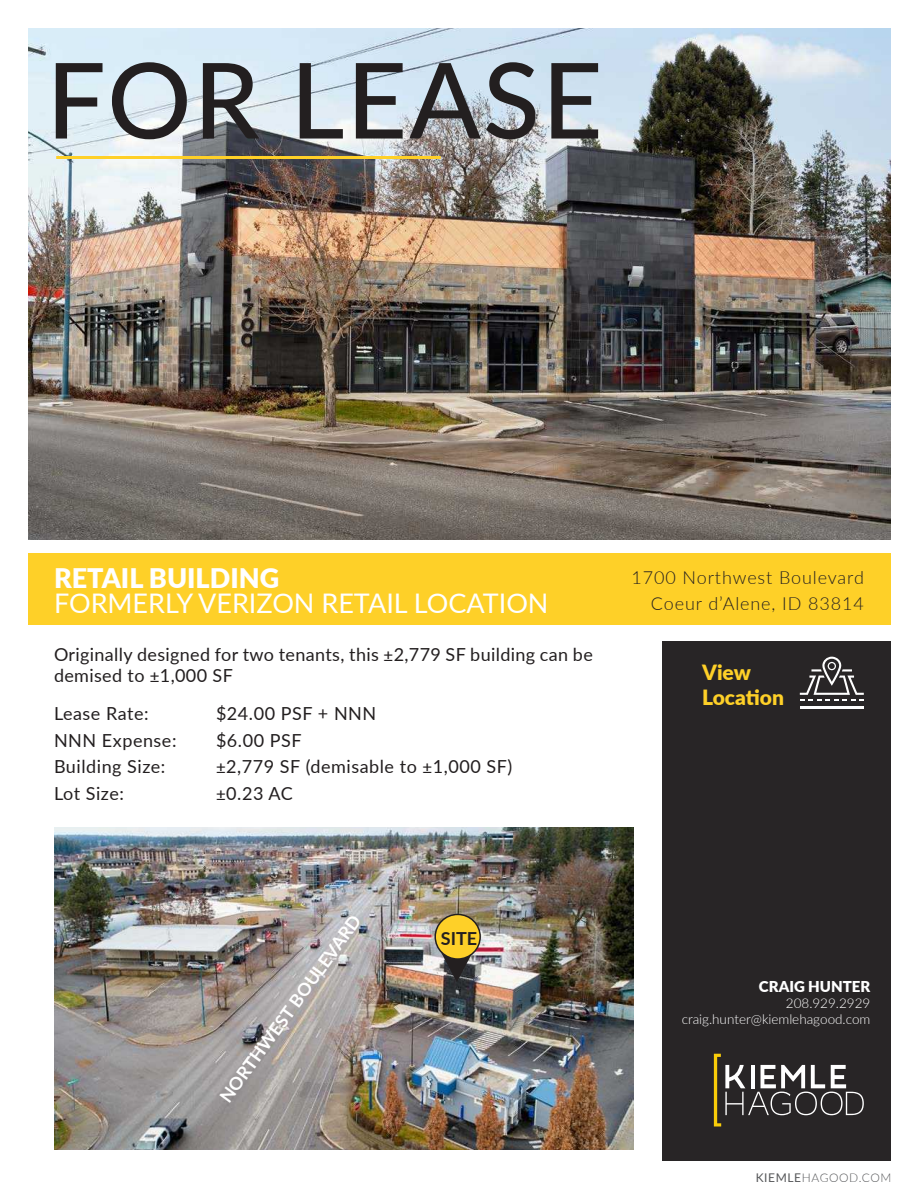
<style>
.page{position:relative;width:918px;height:1188px;background:#fff}
.page>*{position:absolute;margin:0;border:0;box-sizing:border-box;transform-origin:0 0}
.t1{font:500 105px "Lato";letter-spacing:.02em;color:#231f20}
.t2{font:27px "Lato";color:#fff}
.t3{font:900 27px "Lato";color:#fff}
.t4{font:900 21px "Lato";color:#fed028}
.t5{font:18px/21.6px "Lato";letter-spacing:.02em;color:#231f20}
.t6{font:300 18px "Lato";letter-spacing:.05em;color:#231f20}
.t7{font:700 18px "Lato";color:#fff}
.t8{font:700 18px "Lato";color:#231f20}
.t9{font:900 15px "Lato";color:#fff}
.t10{font:300 13.5px "Lato";color:#fff}
.t11{font:300 12px "Lato";letter-spacing:.05em;color:#57585a}
.s1{font-weight:400}
</style>
<div class="page">
<img style="left:28px;top:28px;width:863px;height:512px">
<div style="left:663px;top:642px;width:228px;height:519px;background:#282526"></div>
<div style="left:28px;top:554px;width:863px;height:72px;background:#fed028"></div>
<svg style="left:714px;top:1054px;width:150px;height:73px"></svg>
<hr style="left:800px;top:706px;width:64px;height:2px;background:#fff">
<svg style="left:800px;top:657px;width:64px;height:43px"></svg>
<hr style="left:56px;top:156px;width:385px;height:3px;background:#fed028">
<img style="left:54px;top:827px;width:580px;height:323px">
<svg style="left:436px;top:947px;width:42px;height:35px"></svg>
<div style="left:435px;top:914px;width:45px;height:45px;background:#fed028;border-radius:50%"></div>
<div style="left:434px;top:914px;width:47px;height:46px;border:2px solid #231f20;border-radius:50%"></div>
<p class="t1" style="left:46px;top:25px;width:558px">FOR LEASE</p>
<p class="t3" style="left:54px;top:558px;width:227px">RETAIL BUILDING</p>
<p class="t2" style="left:54px;top:584px;width:496px">FORMERLY VERIZON RETAIL LOCATION</p>
<p class="t5" style="left:54px;top:643px;width:540px">Originally designed for two tenants, this ±2,779 SF building can be demised to ±1,000 SF</p>
<p class="t5" style="left:54px;top:702px;width:96px">Lease Rate:</p>
<p class="t5" style="left:216px;top:702px;width:162px">$24.00 PSF + NNN</p>
<p class="t5" style="left:54px;top:728px;width:124px">NNN Expense:</p>
<p class="t5" style="left:216px;top:728px;width:87px">$6.00 PSF</p>
<p class="t5" style="left:54px;top:755px;width:113px">Building Size:</p>
<p class="t5" style="left:216px;top:755px;width:298px">±2,779 SF (demisable to ±1,000 SF)</p>
<p class="t5" style="left:54px;top:782px;width:71px">Lot Size:</p>
<p class="t5" style="left:216px;top:782px;width:78px">±0.23 AC</p>
<p class="t6" style="left:631px;top:565px;width:234px">1700 Northwest Boulevard</p>
<p class="t6" style="left:651px;top:591px;width:215px">Coeur d’Alene, ID 83814</p>
<p class="t4" style="left:702px;top:657px;width:50px">View</p>
<p class="t4" style="left:702px;top:682px;width:84px">Location</p>
<p class="t7" style="left:213px;top:1093px;width:228px;rotate:-54deg">NORTHWEST BOULEVARD</p>
<p class="t8" style="left:441px;top:925px;width:38px">SITE</p>
<p class="t9" style="left:759px;top:975px;width:113px">CRAIG HUNTER</p>
<p class="t10" style="left:786px;top:994px;width:86px">208.929.2929</p>
<p class="t10" style="left:682px;top:1010px;width:190px">craig.hunter@kiemlehagood.com</p>
<p class="t11" style="left:756px;top:1170px;width:137px"><span class="s1">KIEMLE</span>HAGOOD.COM</p>
</div>
